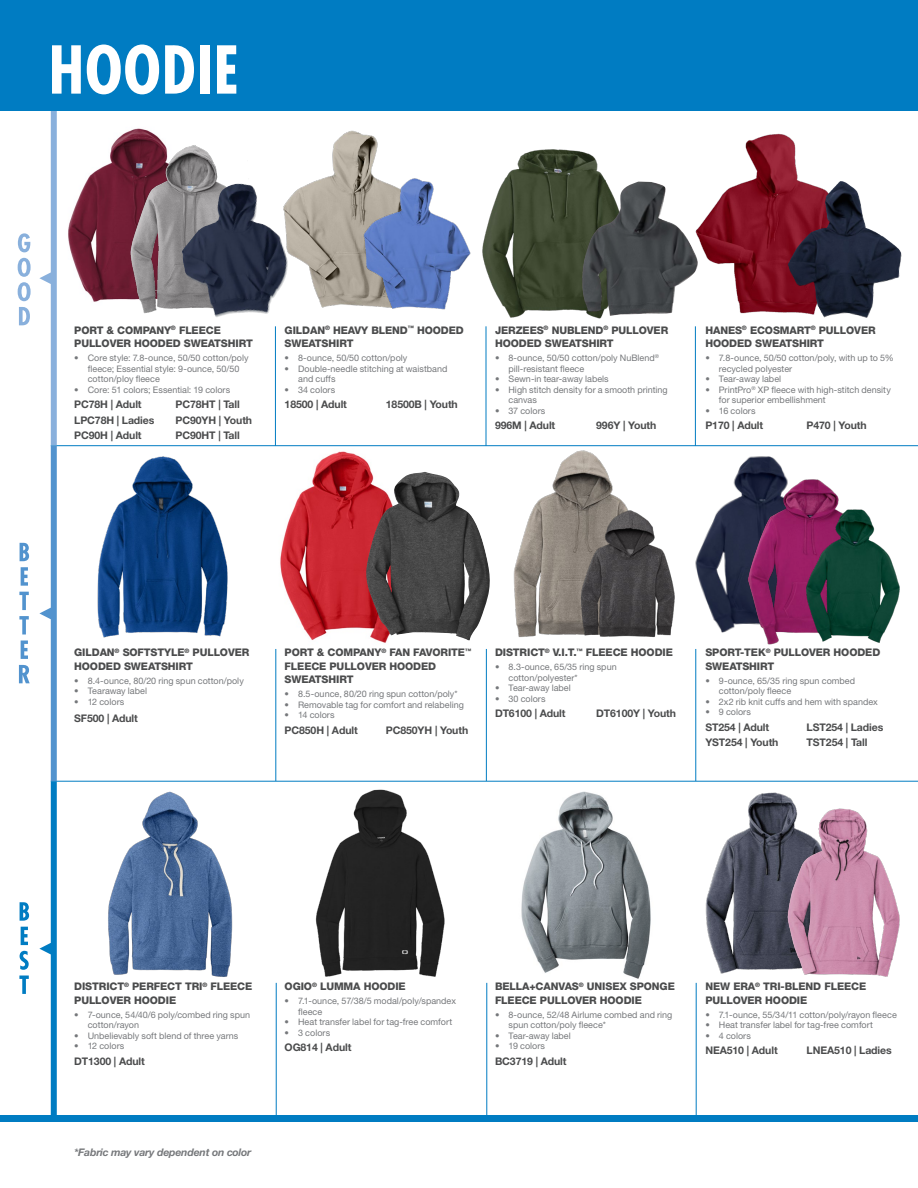
<style>
.page{position:relative;width:918px;height:1188px;background:#fff}
.page>*{position:absolute;margin:0;border:0;box-sizing:border-box;transform-origin:0 0}
.t1{font:700 condensed 64.05px "Futura Std";letter-spacing:.015em;color:#fff}
.Product_Name{font:800 10.5px/13.5px "Helvetica Neue LT Std";letter-spacing:-.01em;color:#4b4c4d}
.Style_Size_Price_Col{font:700 10.5px "Helvetica Neue LT Std";letter-spacing:-.01em;color:#4b4c4d}
.Romance{font:italic 700 10.5px "Helvetica Neue LT Std";letter-spacing:-.02em;color:#76787b}
.t2{font:9px/10.5px "Helvetica Neue LT Std";letter-spacing:.005em;color:#76787b}
</style>
<div class="page">
<img style="left:275px;top:130px;width:103px;height:178px">
<img style="left:700px;top:133px;width:163px;height:185px">
<img style="left:68px;top:128px;width:95px;height:174px">
<img style="left:684px;top:443px;width:154px;height:190px">
<img style="left:124px;top:143px;width:135px;height:171px">
<img style="left:745px;top:474px;width:94px;height:171px">
<img style="left:182px;top:184px;width:53px;height:133px">
<img style="left:482px;top:149px;width:124px;height:170px">
<img style="left:581px;top:181px;width:119px;height:135px">
<img style="left:275px;top:451px;width:95px;height:209px">
<img style="left:513px;top:450px;width:110px;height:187px">
<img style="left:579px;top:502px;width:96px;height:136px">
<img style="left:315px;top:789px;width:130px;height:188px">
<img style="left:108px;top:791px;width:125px;height:186px">
<img style="left:521px;top:791px;width:130px;height:188px">
<img style="left:705px;top:792px;width:88px;height:182px">
<img style="left:782px;top:802px;width:118px;height:175px">
<img style="left:362px;top:176px;width:109px;height:134px">
<img style="left:788px;top:181px;width:52px;height:101px">
<img style="left:362px;top:467px;width:128px;height:196px">
<img style="left:803px;top:504px;width:97px;height:141px">
<img style="left:97px;top:456px;width:131px;height:182px">
<div style="left:0;top:0;width:918px;height:111px;background:#007cc2"></div>
<hr style="left:51px;top:445px;width:867px;height:1px;background:#007cc2">
<hr style="left:51px;top:781px;width:867px;height:1px;background:#007cc2">
<div style="left:0;top:1116px;width:918px;height:6px;background:#007cc2"></div>
<svg style="left:18px;top:258px;width:13px;height:67px"></svg>
<svg style="left:18px;top:233px;width:12px;height:19px"></svg>
<svg style="left:19px;top:665px;width:11px;height:18px"></svg>
<svg style="left:21px;top:641px;width:7px;height:18px"></svg>
<svg style="left:19px;top:616px;width:10px;height:18px"></svg>
<svg style="left:19px;top:592px;width:10px;height:18px"></svg>
<svg style="left:21px;top:567px;width:7px;height:19px"></svg>
<svg style="left:20px;top:543px;width:9px;height:18px"></svg>
<svg style="left:19px;top:976px;width:10px;height:18px"></svg>
<svg style="left:20px;top:951px;width:9px;height:19px"></svg>
<svg style="left:21px;top:927px;width:7px;height:18px"></svg>
<svg style="left:20px;top:902px;width:9px;height:19px"></svg>
<svg style="left:39px;top:111px;width:18px;height:1005px"></svg>
<hr style="left:276px;top:983px;width:1px;height:136px;background:#007cc2">
<hr style="left:487px;top:983px;width:1px;height:136px;background:#007cc2">
<hr style="left:696px;top:983px;width:1px;height:136px;background:#007cc2">
<hr style="left:276px;top:649px;width:1px;height:132px;background:#007cc2">
<hr style="left:486px;top:649px;width:1px;height:132px;background:#007cc2">
<hr style="left:696px;top:649px;width:1px;height:132px;background:#007cc2">
<hr style="left:275px;top:326px;width:1px;height:120px;background:#007cc2">
<hr style="left:486px;top:326px;width:1px;height:120px;background:#007cc2">
<hr style="left:695px;top:326px;width:1px;height:120px;background:#007cc2">
<p class="t1" style="left:49px;top:30px;width:192px">HOODIE</p>
<p class="Product_Name" style="left:74px;top:323px;width:180px">PORT &amp; COMPANY<sup>®</sup> FLEECE<br>PULLOVER HOODED SWEATSHIRT</p>
<p class="t2" style="left:88px;top:353px;width:162px;text-indent:-14px">• Core style: 7.8-ounce, 50/50 cotton/poly fleece; Essential style: 9-ounce, 50/50 cotton/ploy fleece</p>
<p class="t2" style="left:74px;top:384px;width:158px">• Core: 51 colors; Essential: 19 colors</p>
<p class="Style_Size_Price_Col" style="left:74px;top:398px;width:69px">PC78H | Adult</p>
<p class="Style_Size_Price_Col" style="left:176px;top:398px;width:66px">PC78HT | Tall</p>
<p class="Style_Size_Price_Col" style="left:74px;top:414px;width:82px">LPC78H | Ladies</p>
<p class="Style_Size_Price_Col" style="left:176px;top:414px;width:78px">PC90YH | Youth</p>
<p class="Style_Size_Price_Col" style="left:74px;top:429px;width:69px">PC90H | Adult</p>
<p class="Style_Size_Price_Col" style="left:176px;top:429px;width:66px">PC90HT | Tall</p>
<p class="Product_Name" style="left:285px;top:323px;width:181px">GILDAN<sup>®</sup> HEAVY BLEND<sup>™</sup> HOODED<br>SWEATSHIRT</p>
<p class="t2" style="left:285px;top:353px;width:124px">• 8-ounce, 50/50 cotton/poly</p>
<p class="t2" style="left:298px;top:363px;width:151px;text-indent:-14px">• Double-needle stitching at waistband and cuffs</p>
<p class="t2" style="left:285px;top:384px;width:52px">• 34 colors</p>
<p class="Style_Size_Price_Col" style="left:285px;top:398px;width:64px">18500 | Adult</p>
<p class="Style_Size_Price_Col" style="left:386px;top:398px;width:73px">18500B | Youth</p>
<p class="Product_Name" style="left:495px;top:323px;width:175px">JERZEES<sup>®</sup> NUBLEND<sup>®</sup> PULLOVER<br>HOODED SWEATSHIRT</p>
<p class="t2" style="left:508px;top:353px;width:152px;text-indent:-14px">• 8-ounce, 50/50 cotton/poly NuBlend<sup>® </sup>pill-resistant fleece</p>
<p class="t2" style="left:495px;top:374px;width:115px">• Sewn-in tear-away labels</p>
<p class="t2" style="left:508px;top:384px;width:161px;text-indent:-14px">• High stitch density for a smooth printing canvas</p>
<p class="t2" style="left:495px;top:405px;width:52px">• 37 colors</p>
<p class="Style_Size_Price_Col" style="left:495px;top:419px;width:62px">996M | Adult</p>
<p class="Style_Size_Price_Col" style="left:596px;top:419px;width:62px">996Y | Youth</p>
<p class="Product_Name" style="left:705px;top:323px;width:172px">HANES<sup>®</sup> ECOSMART<sup>®</sup> PULLOVER<br>HOODED SWEATSHIRT</p>
<p class="t2" style="left:719px;top:353px;width:176px;text-indent:-14px">• 7.8-ounce, 50/50 cotton/poly, with up to 5% recycled polyester</p>
<p class="t2" style="left:705px;top:374px;width:77px">• Tear-away label</p>
<p class="t2" style="left:719px;top:384px;width:173px;text-indent:-14px">• PrintPro<sup>®</sup> XP fleece with high-stitch density for superior embellishment</p>
<p class="t2" style="left:705px;top:405px;width:52px">• 16 colors</p>
<p class="Style_Size_Price_Col" style="left:705px;top:419px;width:59px">P170 | Adult</p>
<p class="Style_Size_Price_Col" style="left:807px;top:419px;width:62px">P470 | Youth</p>
<p class="Product_Name" style="left:74px;top:646px;width:177px">GILDAN<sup>®</sup> SOFTSTYLE<sup>®</sup> PULLOVER<br>HOODED SWEATSHIRT</p>
<p class="t2" style="left:74px;top:675px;width:171px">• 8.4-ounce, 80/20 ring spun cotton/poly</p>
<p class="t2" style="left:74px;top:686px;width:74px">• Tearaway label</p>
<p class="t2" style="left:74px;top:696px;width:52px">• 12 colors</p>
<p class="Style_Size_Price_Col" style="left:74px;top:712px;width:65px">SF500 | Adult</p>
<p class="Product_Name" style="left:285px;top:646px;width:188px">PORT &amp; COMPANY<sup>®</sup> FAN FAVORITE<sup>™<br></sup>FLEECE PULLOVER HOODED<br>SWEATSHIRT</p>
<p class="t2" style="left:285px;top:689px;width:174px">• 8.5-ounce, 80/20 ring spun cotton/poly*</p>
<p class="t2" style="left:285px;top:699px;width:181px">• Removable tag for comfort and relabeling</p>
<p class="t2" style="left:285px;top:710px;width:51px">• 14 colors</p>
<p class="Style_Size_Price_Col" style="left:285px;top:724px;width:75px">PC850H | Adult</p>
<p class="Style_Size_Price_Col" style="left:386px;top:724px;width:84px">PC850YH | Youth</p>
<p class="Product_Name" style="left:495px;top:646px;width:179px">DISTRICT<sup>®</sup> V.I.T.<sup>™</sup> FLEECE HOODIE</p>
<p class="t2" style="left:508px;top:662px;width:110px;text-indent:-14px">• 8.3-ounce, 65/35 ring spun cotton/polyester*</p>
<p class="t2" style="left:495px;top:683px;width:77px">• Tear-away label</p>
<p class="t2" style="left:495px;top:693px;width:52px">• 30 colors</p>
<p class="Style_Size_Price_Col" style="left:495px;top:707px;width:72px">DT6100 | Adult</p>
<p class="Style_Size_Price_Col" style="left:596px;top:707px;width:81px">DT6100Y | Youth</p>
<p class="Product_Name" style="left:705px;top:646px;width:176px">SPORT-TEK<sup>®</sup> PULLOVER HOODED<br>SWEATSHIRT</p>
<p class="t2" style="left:719px;top:675px;width:138px;text-indent:-14px">• 9-ounce, 65/35 ring spun combed cotton/poly fleece</p>
<p class="t2" style="left:705px;top:696px;width:174px">• 2x2 rib knit cuffs and hem with spandex</p>
<p class="t2" style="left:705px;top:707px;width:47px">• 9 colors</p>
<p class="Style_Size_Price_Col" style="left:705px;top:721px;width:65px">ST254 | Adult</p>
<p class="Style_Size_Price_Col" style="left:807px;top:721px;width:78px">LST254 | Ladies</p>
<p class="Style_Size_Price_Col" style="left:705px;top:736px;width:75px">YST254 | Youth</p>
<p class="Style_Size_Price_Col" style="left:807px;top:736px;width:62px">TST254 | Tall</p>
<p class="Product_Name" style="left:74px;top:980px;width:180px">DISTRICT<sup>®</sup> PERFECT TRI<sup>®</sup> FLEECE<br>PULLOVER HOODIE</p>
<p class="t2" style="left:88px;top:1009px;width:164px;text-indent:-14px">• 7-ounce, 54/40/6 poly/combed ring spun cotton/rayon</p>
<p class="t2" style="left:74px;top:1030px;width:166px">• Unbelievably soft blend of three yarns</p>
<p class="t2" style="left:74px;top:1041px;width:52px">• 12 colors</p>
<p class="Style_Size_Price_Col" style="left:74px;top:1055px;width:72px">DT1300 | Adult</p>
<p class="Romance" style="left:74px;top:1146px;width:179px">*Fabric may vary dependent on color</p>
<p class="Product_Name" style="left:285px;top:980px;width:123px">OGIO<sup>®</sup> LUMMA HOODIE</p>
<p class="t2" style="left:298px;top:996px;width:159px;text-indent:-14px">• 7.1-ounce, 57/38/5 modal/poly/spandex fleece</p>
<p class="t2" style="left:285px;top:1017px;width:169px">• Heat transfer label for tag-free comfort</p>
<p class="t2" style="left:285px;top:1027px;width:47px">• 3 colors</p>
<p class="Style_Size_Price_Col" style="left:285px;top:1041px;width:68px">OG814 | Adult</p>
<p class="Product_Name" style="left:495px;top:980px;width:181px">BELLA+CANVAS<sup>®</sup> UNISEX SPONGE<br>FLEECE PULLOVER HOODIE</p>
<p class="t2" style="left:508px;top:1009px;width:165px;text-indent:-14px">• 8-ounce, 52/48 Airlume combed and ring spun cotton/poly fleece*</p>
<p class="t2" style="left:495px;top:1030px;width:77px">• Tear-away label</p>
<p class="t2" style="left:495px;top:1041px;width:52px">• 19 colors</p>
<p class="Style_Size_Price_Col" style="left:495px;top:1055px;width:73px">BC3719 | Adult</p>
<p class="Product_Name" style="left:705px;top:980px;width:162px">NEW ERA<sup>®</sup> TRI-BLEND FLEECE<br>PULLOVER HOODIE</p>
<p class="t2" style="left:705px;top:1009px;width:193px">• 7.1-ounce, 55/34/11 cotton/poly/rayon fleece</p>
<p class="t2" style="left:705px;top:1020px;width:169px">• Heat transfer label for tag-free comfort</p>
<p class="t2" style="left:705px;top:1030px;width:47px">• 4 colors</p>
<p class="Style_Size_Price_Col" style="left:705px;top:1044px;width:74px">NEA510 | Adult</p>
<p class="Style_Size_Price_Col" style="left:807px;top:1044px;width:87px">LNEA510 | Ladies</p>
</div>
